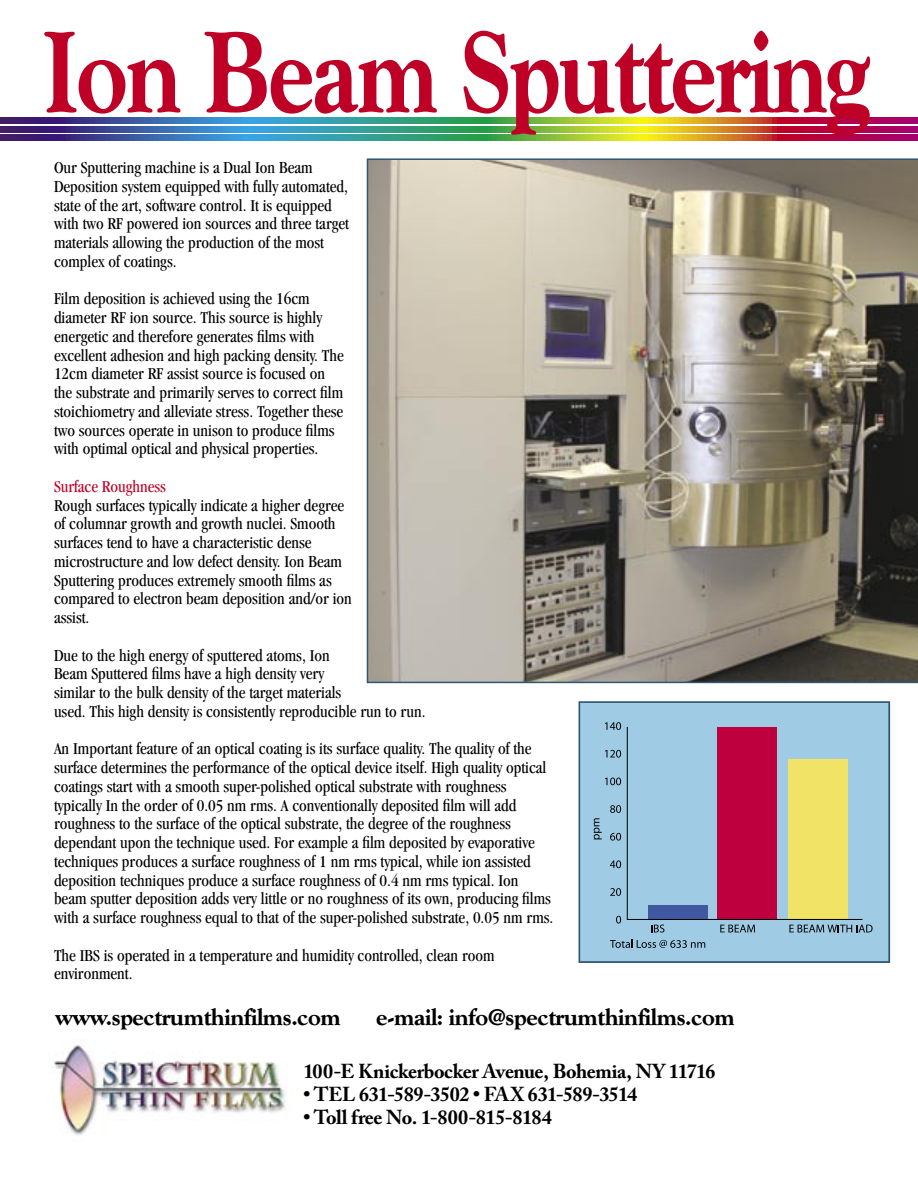
<style>
.page{position:relative;width:918px;height:1188px;background:#fff}
.page>*{position:absolute;margin:0;border:0;box-sizing:border-box;transform-origin:0 0}
.t1{font:800 116.1px "Goudy";letter-spacing:-.025em;color:#be0027;scale:.8 1}
.t2{font:800 22.95px "Goudy";letter-spacing:-.02em;color:#000}
.t3{font:700 20.1px "Adobe Caslon Pro";letter-spacing:-.02em;color:#000}
.t4{font:condensed 17.25px/18.8px "Garamond";color:#000}
.t5{font:condensed 17.25px "Garamond";color:#be0027}
</style>
<div class="page">
<svg style="left:0;top:118px;width:918px;height:23px;background:#83897e"></svg>
<svg style="left:367px;top:158px;width:551px;height:525px;background:#999285"></svg>
<div style="left:580px;top:702px;width:309px;height:260px;background:#9fcce4"></div>
<svg style="left:605px;top:722px;width:16px;height:8px"></svg>
<svg style="left:605px;top:750px;width:16px;height:8px"></svg>
<svg style="left:605px;top:778px;width:16px;height:7px"></svg>
<svg style="left:610px;top:805px;width:11px;height:8px"></svg>
<svg style="left:610px;top:833px;width:11px;height:8px"></svg>
<svg style="left:610px;top:860px;width:11px;height:8px"></svg>
<svg style="left:610px;top:888px;width:11px;height:8px"></svg>
<svg style="left:616px;top:916px;width:5px;height:8px"></svg>
<svg style="left:651px;top:925px;width:13px;height:8px"></svg>
<svg style="left:720px;top:925px;width:35px;height:7px"></svg>
<svg style="left:789px;top:925px;width:84px;height:7px"></svg>
<svg style="left:610px;top:940px;width:95px;height:8px"></svg>
<svg style="left:594px;top:818px;width:8px;height:21px"></svg>
<svg style="left:626px;top:727px;width:237px;height:193px"></svg>
<div style="left:579px;top:701px;width:311px;height:262px;border:2px solid #325574"></div>
<img style="left:53px;top:1044px;width:233px;height:91px">
<p class="t1" style="left:42px;top:4px;width:1039px">Ion Beam Sputtering</p>
<p class="t4" style="left:54px;top:158px;width:297px">Our Sputtering machine is a Dual Ion Beam Deposition system equipped with fully automated, state of the art, software control. It is equipped with two RF powered ion sources and three target materials allowing the production of the most complex of coatings.</p>
<p class="t4" style="left:54px;top:289px;width:291px">Film deposition is achieved using the 16cm diameter RF ion source. This source is highly energetic and therefore generates films with excellent adhesion and high packing density. The 12cm diameter RF assist source is focused on the substrate and primarily serves to correct film stoichiometry and alleviate stress. Together these two sources operate in unison to produce films with optimal optical and physical properties.</p>
<p class="t5" style="left:54px;top:477px;width:114px">Surface Roughness</p>
<p class="t4" style="left:54px;top:496px;width:299px">Rough surfaces typically indicate a higher degree of columnar growth and growth nuclei. Smooth surfaces tend to have a characteristic dense microstructure and low defect density. Ion Beam Sputtering produces extremely smooth films as compared to electron beam deposition and/or ion assist.</p>
<p class="t4" style="left:54px;top:646px;width:373px">Due to the high energy of sputtered atoms, Ion<br>Beam Sputtered films have a high density very<br>similar to the bulk density of the target materials<br>used. This high density is consistently reproducible run to run.</p>
<p class="t4" style="left:54px;top:739px;width:501px">An Important feature of an optical coating is its surface quality. The quality of the surface determines the performance of the optical device itself. High quality optical coatings start with a smooth super-polished optical substrate with roughness typically In the order of 0.05 nm rms. A conventionally deposited film will add roughness to the surface of the optical substrate, the degree of the roughness dependant upon the technique used. For example a film deposited by evaporative techniques produces a surface roughness of 1 nm rms typical, while ion assisted deposition techniques produce a surface roughness of 0.4 nm rms typical. Ion beam sputter deposition adds very little or no roughness of its own, producing films with a surface roughness equal to that of the super-polished substrate, 0.05 nm rms.</p>
<p class="t4" style="left:54px;top:946px;width:442px">The IBS is operated in a temperature and humidity controlled, clean room environment.</p>
<p class="t2" style="left:56px;top:1004px;width:287px">www.spectrumthinfilms.com</p>
<p class="t2" style="left:376px;top:1004px;width:360px">e-mail: info@spectrumthinfilms.com</p>
<p class="t3" style="left:303px;top:1059px;width:414px">100-E Knickerbocker Avenue, Bohemia, NY 11716</p>
<p class="t3" style="left:303px;top:1082px;width:335px">• TEL 631-589-3502 • FAX 631-589-3514</p>
<p class="t3" style="left:303px;top:1105px;width:250px">• Toll free No. 1-800-815-8184</p>
</div>
